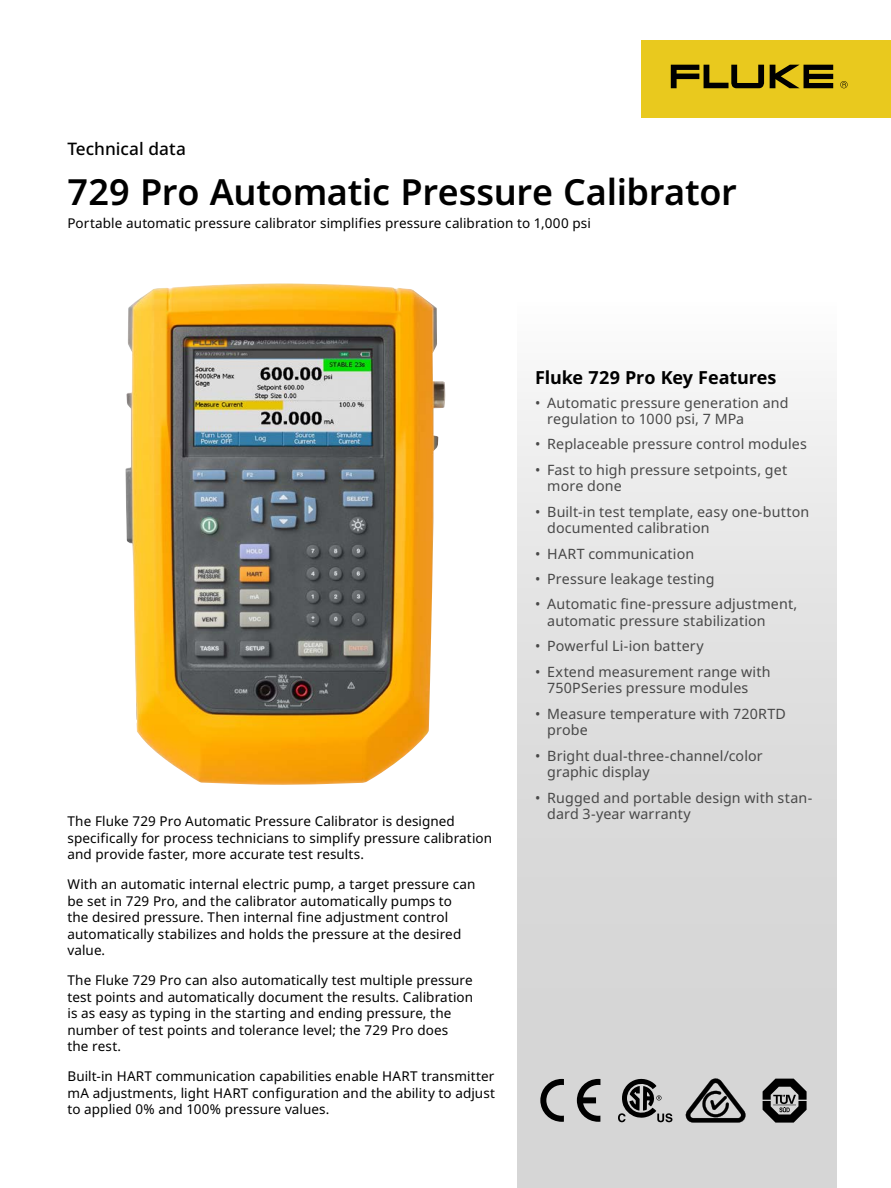
<style>
.page{position:relative;width:891px;height:1188px;background:#fff}
.page>*{position:absolute;margin:0;border:0;box-sizing:border-box;transform-origin:0 0}
.t1{font:600 36px "Noto Sans";letter-spacing:-.01em;color:#000}
.t2{font:700 18px "Noto Sans";letter-spacing:-.005em;color:#000}
.t3{font:500 17.25px "Noto Sans";letter-spacing:-.005em;color:#000}
.t4{font:14.25px/16.5px "Noto Sans";letter-spacing:.01em;color:#484848}
.t5{font:13.5px/16.5px "Noto Sans";letter-spacing:.005em;color:#000}
</style>
<div class="page">
<div style="left:641px;top:40px;width:250px;height:78px;background:#e9c91e"></div>
<svg style="left:770px;top:65px;width:63px;height:23px"></svg>
<svg style="left:671px;top:65px;width:93px;height:23px"></svg>
<svg style="left:840px;top:81px;width:8px;height:7px"></svg>
<div style="left:518px;top:302px;width:319px;height:886px;background:linear-gradient(to bottom,#f4f4f4,#cecece)"></div>
<img style="left:125px;top:283px;width:321px;height:502px">
<svg style="left:540px;top:1079px;width:24px;height:43px"></svg>
<svg style="left:577px;top:1079px;width:23px;height:43px"></svg>
<svg style="left:763px;top:1079px;width:44px;height:44px;background:#606060"></svg>
<svg style="left:686px;top:1078px;width:60px;height:45px;background:#888"></svg>
<svg style="left:618px;top:1079px;width:54px;height:43px;background:#878787"></svg>
<p class="t3" style="left:68px;top:137px;width:120px">Technical data</p>
<h1 class="t1" style="left:68px;top:166px;width:671px">729 Pro Automatic Pressure Calibrator</h1>
<p class="t5" style="left:68px;top:215px;width:525px">Portable automatic pressure calibrator simplifies pressure calibration to 1,000 psi</p>
<p class="t5" style="left:68px;top:813px;width:426px">The Fluke 729 Pro Automatic Pressure Calibrator is designed specifically for process technicians to simplify pressure calibration and provide faster, more accurate test results.</p>
<p class="t5" style="left:68px;top:876px;width:410px">With an automatic internal electric pump, a target pressure can be set in 729 Pro, and the calibrator automatically pumps to the desired pressure. Then internal fine adjustment control automatically stabilizes and holds the pressure at the desired value.</p>
<p class="t5" style="left:68px;top:972px;width:407px">The Fluke 729 Pro can also automatically test multiple pressure test points and automatically document the results. Calibration is as easy as typing in the starting and ending pressure, the number of test points and tolerance level; the 729 Pro does<br>the rest.</p>
<p class="t5" style="left:68px;top:1068px;width:429px;text-align:justify">Built-in HART communication capabilities enable HART transmitter mA adjustments, light HART configuration and the ability to adjust to applied 0% and 100% pressure values.</p>
<h2 class="t2" style="left:535px;top:365px;width:243px">Fluke 729 Pro Key Features</h2>
<p class="t4" style="left:547px;top:394px;width:243px;text-indent:-12px">• Automatic pressure generation and regulation to 1000 psi, 7 MPa</p>
<p class="t4" style="left:535px;top:436px;width:273px">• Replaceable pressure control modules</p>
<p class="t4" style="left:547px;top:462px;width:241px;text-indent:-12px">• Fast to high pressure setpoints, get more done</p>
<p class="t4" style="left:547px;top:504px;width:264px;text-indent:-12px">• Built-in test template, easy one-button documented calibration</p>
<p class="t4" style="left:535px;top:546px;width:160px">• HART communication</p>
<p class="t4" style="left:535px;top:571px;width:181px">• Pressure leakage testing</p>
<p class="t4" style="left:547px;top:596px;width:252px;text-indent:-12px">• Automatic fine-pressure adjustment, automatic pressure stabilization</p>
<p class="t4" style="left:535px;top:638px;width:170px">• Powerful Li-ion battery</p>
<p class="t4" style="left:547px;top:664px;width:225px;text-indent:-12px">• Extend measurement range with<br>750PSeries pressure modules</p>
<p class="t4" style="left:547px;top:706px;width:240px;text-indent:-12px">• Measure temperature with 720RTD probe</p>
<p class="t4" style="left:547px;top:748px;width:217px;text-indent:-12px">• Bright dual-three-channel/color graphic display</p>
<p class="t4" style="left:547px;top:789px;width:267px;text-indent:-12px">• Rugged and portable design with stan&shy;dard 3-year warranty</p>
</div>
